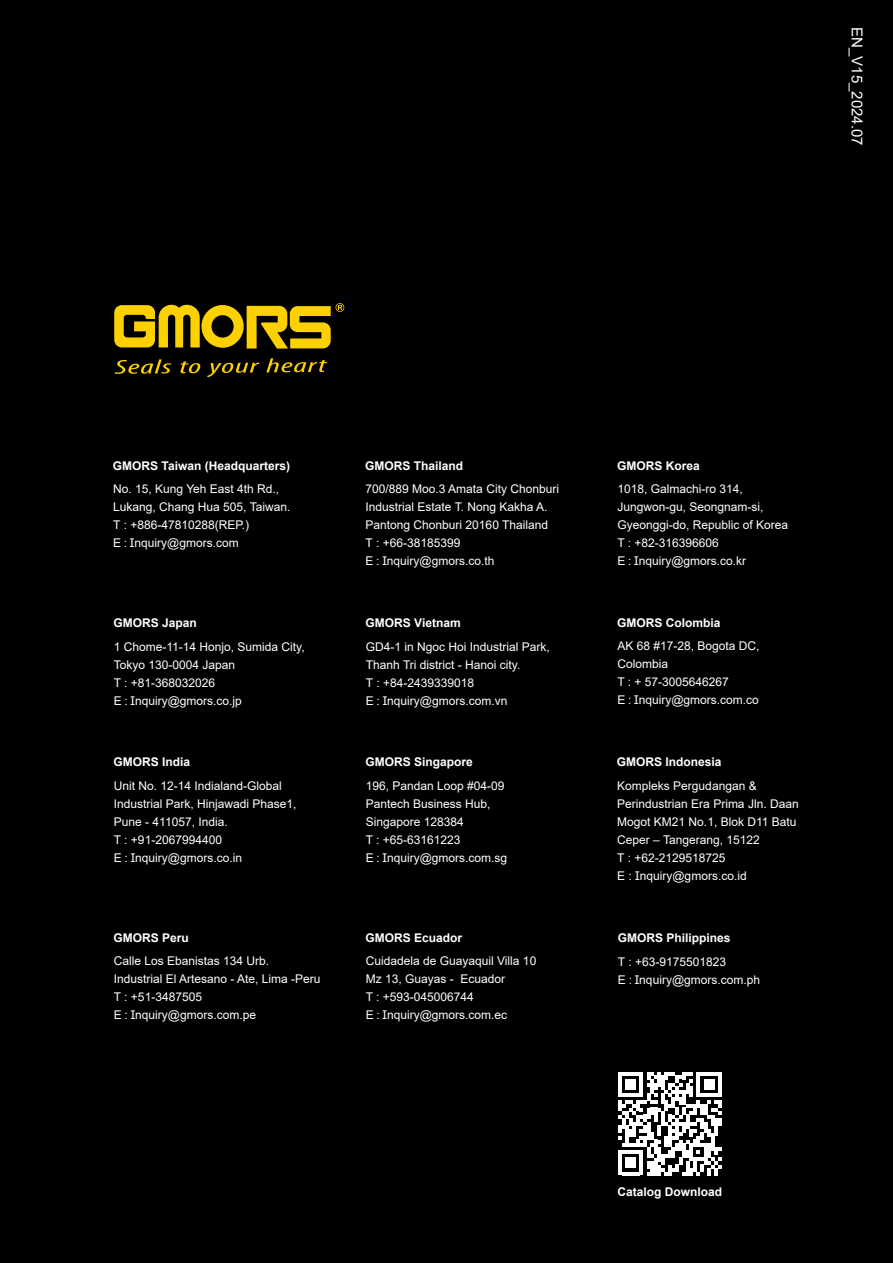
<style>
.page{position:relative;width:893px;height:1263px;background:#000}
.page>*{position:absolute;margin:0;border:0;box-sizing:border-box;transform-origin:0 0}
.t1{font:15px "Arial";color:#fff}
.t2{font:12px/18px "Arial";color:#fff}
.t3{font:700 12px "Arial";color:#fff}
</style>
<div class="page">
<svg style="left:618px;top:1072px;width:104px;height:103px"></svg>
<svg style="left:115px;top:358px;width:212px;height:19px"></svg>
<svg style="left:114px;top:303px;width:230px;height:46px"></svg>
<p class="t1" style="left:867px;top:27px;width:120px;rotate:90deg">EN_V15_2024.07</p>
<p class="t3" style="left:113px;top:457px;width:179px">GMORS Taiwan (Headquarters)</p>
<p class="t3" style="left:365px;top:457px;width:100px">GMORS Thailand</p>
<p class="t2" style="left:113px;top:480px;width:179px">No. 15, Kung Yeh East 4th Rd.,<br>Lukang, Chang Hua 505, Taiwan.<br>T : +886-47810288(REP.)<br>E : Inquiry@gmors.com</p>
<p class="t3" style="left:113px;top:614px;width:85px">GMORS Japan</p>
<p class="t2" style="left:114px;top:637px;width:192px">1 Chome-11-14 Honjo, Sumida City,<br>Tokyo 130-0004 Japan<br>T : +81-368032026<br>E : Inquiry@gmors.co.jp</p>
<p class="t3" style="left:114px;top:754px;width:78px">GMORS India</p>
<p class="t2" style="left:114px;top:777px;width:184px">Unit No. 12-14 Indialand-Global<br>Industrial Park, Hinjawadi Phase1,<br>Pune - 411057, India.<br>T : +91-2067994400<br>E : Inquiry@gmors.co.in</p>
<p class="t3" style="left:114px;top:929px;width:77px">GMORS Peru</p>
<p class="t2" style="left:114px;top:952px;width:208px">Calle Los Ebanistas 134 Urb.<br>Industrial El Artesano - Ate, Lima -Peru<br>T : +51-3487505<br>E : Inquiry@gmors.com.pe</p>
<p class="t2" style="left:366px;top:480px;width:195px">700/889 Moo.3 Amata City Chonburi<br>Industrial Estate T. Nong Kakha A.<br>Pantong Chonburi 20160 Thailand<br>T : +66-38185399<br>E : Inquiry@gmors.co.th</p>
<p class="t3" style="left:366px;top:614px;width:97px">GMORS Vietnam</p>
<p class="t2" style="left:366px;top:637px;width:186px">GD4-1 in Ngoc Hoi Industrial Park,<br>Thanh Tri district - Hanoi city.<br>T : +84-2439339018<br>E : Inquiry@gmors.com.vn</p>
<p class="t3" style="left:365px;top:754px;width:109px">GMORS Singapore</p>
<p class="t2" style="left:366px;top:777px;width:143px">196, Pandan Loop #04-09<br>Pantech Business Hub,<br>Singapore 128384<br>T : +65-63161223<br>E : Inquiry@gmors.com.sg</p>
<p class="t3" style="left:365px;top:929px;width:98px">GMORS Ecuador</p>
<p class="t2" style="left:366px;top:952px;width:172px">Cuidadela de Guayaquil Villa 10<br>Mz 13, Guayas - Ecuador<br>T : +593-045006744<br>E : Inquiry@gmors.com.ec</p>
<p class="t3" style="left:617px;top:457px;width:84px">GMORS Korea</p>
<p class="t2" style="left:617px;top:480px;width:172px">1018, Galmachi-ro 314,<br>Jungwon-gu, Seongnam-si,<br>Gyeonggi-do, Republic of Korea<br>T : +82-316396606<br>E : Inquiry@gmors.co.kr</p>
<p class="t3" style="left:617px;top:614px;width:105px">GMORS Colombia</p>
<p class="t2" style="left:617px;top:637px;width:144px">AK 68 #17-28, Bogota DC,<br>Colombia<br>T : + 57-3005646267<br>E : Inquiry@gmors.com.co</p>
<p class="t3" style="left:617px;top:754px;width:106px">GMORS Indonesia</p>
<p class="t2" style="left:617px;top:777px;width:183px">Kompleks Pergudangan &amp;<br>Perindustrian Era Prima Jln. Daan<br>Mogot KM21 No.1, Blok D11 Batu<br>Ceper – Tangerang, 15122<br>T : +62-2129518725<br>E : Inquiry@gmors.co.id</p>
<p class="t3" style="left:618px;top:929px;width:114px">GMORS Philippines</p>
<p class="t2" style="left:618px;top:952px;width:144px">T : +63-9175501823<br>E : Inquiry@gmors.com.ph</p>
<p class="t3" style="left:618px;top:1183px;width:106px">Catalog Download</p>
</div>
